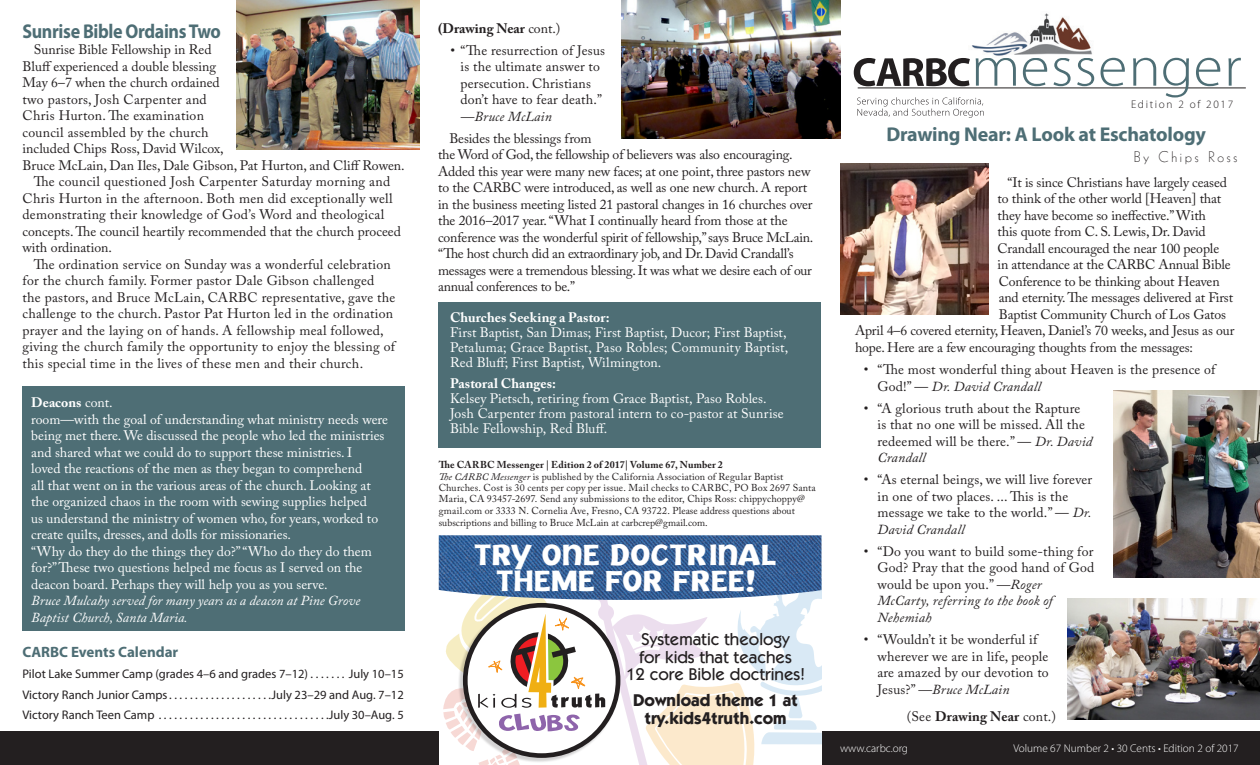
<style>
.page{position:relative;width:1260px;height:765px;background:#fff}
.page>*{position:absolute;margin:0;border:0;box-sizing:border-box;transform-origin:0 0}
.t1{font:900 31px/26.6px "Jacoby ICG";letter-spacing:-.01em;color:#fff;text-align:center;scale:1.12 1}
.Title_of_Article{font:700 20px "Myriad Pro";letter-spacing:-.015em;color:#4e6e75}
.notes{font:700 20px "Myriad Pro";letter-spacing:-.02em;color:#4e6e75;scale:.9 1}
.t2{font:500 17.12px/17.8px "Itc Kabel";color:#231f20;text-align:center}
.t3{font:700 17.12px/17.8px "Itc Kabel";color:#231f20;text-align:center}
.Title_Small{font:700 15px "Myriad Pro";color:#4e6e75}
.by_Author{font:300 15px "Kabel LT Std";letter-spacing:.185em;color:#231f20}
.notes-2{font:13.75px/16.5px "Adobe Caslon Pro";color:#231f20}
.Body-White{font:13.75px/16.5px "Adobe Caslon Pro";color:#fff}
.notes-3{font:13.75px/16.5px "Adobe Caslon Pro";letter-spacing:.02em;color:#231f20}
.t4{font:italic 13.75px/16.5px "Adobe Caslon Pro";color:#fff}
.Body-White-2{font:700 13.75px "Adobe Caslon Pro";letter-spacing:.005em;color:#fff}
.List_Paragraph{font:700 13.75px "Adobe Caslon Pro";letter-spacing:.005em;color:#231f20}
.Date_Event{font:12.5px "Myriad Pro";color:#231f20}
.Volume{font:300 11.25px "Myriad Pro";color:#fff}
.Edition___Year{font:300 11.25px "Myriad Pro";letter-spacing:.15em;color:#231f20}
.Inditia_body{font:10px/11.6px "Adobe Caslon Pro";letter-spacing:.01em;color:#231f20}
.Inditia_body-2{font:700 10px "Adobe Caslon Pro";letter-spacing:.015em;color:#231f20}
.s1{font-weight:400}
.s2{font-style:italic}
</style>
<div class="page">
<div style="left:0;top:731px;width:1260px;height:34px;background:#231f20"></div>
<hr style="left:858px;top:88px;width:388px;height:1px;background:#231f20">
<svg style="left:854px;top:58px;width:387px;height:60px"></svg>
<img style="left:971px;top:13px;width:121px;height:43px">
<img style="left:236px;top:0;width:184px;height:149px">
<img style="left:840px;top:164px;width:149px;height:151px">
<img style="left:621px;top:0;width:219px;height:138px">
<img style="left:1067px;top:598px;width:193px;height:122px">
<div style="left:439px;top:302px;width:382px;height:146px;background:#4e6e75"></div>
<div style="left:22px;top:386px;width:383px;height:245px;background:#4e6e75"></div>
<img style="left:1114px;top:391px;width:146px;height:187px">
<img style="left:439px;top:535px;width:383px;height:28px">
<svg style="left:439px;top:563px;width:383px;height:202px"></svg>
<p class="notes" style="left:22px;top:20px;width:222px">Sunrise Bible Ordains Two</p>
<p class="notes-2" style="left:22px;top:41px;width:384px;text-indent:11px">Sunrise Bible Fellowship in Red<br>Bluff experienced a double blessing<br>May 6–7 when the church ordained<br>two pastors, Josh Carpenter and<br>Chris Hurton. The examination<br>council assembled by the church<br>included Chips Ross, David Wilcox,<br>Bruce McLain, Dan Iles, Dale Gibson, Pat Hurton, and Cliff Rowen.</p>
<p class="notes-3" style="left:22px;top:173px;width:380px;text-indent:11px">The council questioned Josh Carpenter Saturday morning and Chris Hurton in the afternoon. Both men did exceptionally well demonstrating their knowledge of God’s Word and theological concepts. The council heartily recommended that the church proceed with ordination.</p>
<p class="notes-3" style="left:22px;top:256px;width:374px;text-indent:11px">The ordination service on Sunday was a wonderful celebration for the church family. Former pastor Dale Gibson challenged the pastors, and Bruce McLain, CARBC representative, gave the challenge to the church. Pastor Pat Hurton led in the ordination prayer and the laying on of hands. A fellowship meal followed, giving the church family the opportunity to enjoy the blessing of this special time in the lives of these men and their church.</p>
<p class="Body-White-2" style="left:31px;top:394px;width:83px">Deacons <span class="s1">cont.</span></p>
<p class="Body-White" style="left:31px;top:411px;width:358px">room—with the goal of understanding what ministry needs were being met there. We discussed the people who led the ministries and shared what we could do to support these ministries. I<br>loved the reactions of the men as they began to comprehend<br>all that went on in the various areas of the church. Looking at the organized chaos in the room with sewing supplies helped<br>us understand the ministry of women who, for years, worked to create quilts, dresses, and dolls for missionaries.</p>
<p class="Body-White" style="left:31px;top:543px;width:342px">“Why do they do the things they do?” “Who do they do them for?” These two questions helped me focus as I served on the deacon board. Perhaps they will help you as you serve.</p>
<p class="t4" style="left:31px;top:592px;width:330px">Bruce Mulcahy served for many years as a deacon at Pine Grove<br>Baptist Church, Santa Maria.</p>
<p class="Title_Small" style="left:22px;top:644px;width:157px">CARBC Events Calendar</p>
<p class="Date_Event" style="left:22px;top:667px;width:383px">Pilot Lake Summer Camp (grades 4–6 and grades 7–12) . . . . . . . July 10–15</p>
<p class="Date_Event" style="left:22px;top:688px;width:383px">Victory Ranch Junior Camps . . . . . . . . . . . . . . . . . . . July 23–29 and Aug. 7–12</p>
<p class="Date_Event" style="left:22px;top:708px;width:383px">Victory Ranch Teen Camp . . . . . . . . . . . . . . . . . . . . . . . . . . . . . . . . July 30–Aug. 5</p>
<p class="List_Paragraph" style="left:438px;top:20px;width:124px">(Drawing Near <span class="s1">cont.)</span></p>
<p class="notes-2" style="left:461px;top:42px;width:146px;text-indent:-10px">• “The resurrection of Jesus is the ultimate answer to persecution. Christians don’t have to fear death.” <span class="s2">—Bruce McLain</span></p>
<p class="notes-2" style="left:438px;top:130px;width:377px;text-indent:11px">Besides the blessings from<br>the Word of God, the fellowship of believers was also encouraging.<br>Added this year were many new faces; at one point, three pastors new to the CARBC were introduced, as well as one new church. A report in the business meeting listed 21 pastoral changes in 16 churches over the 2016–2017 year. “What I continually heard from those at the conference was the wonderful spirit of fellowship,” says Bruce McLain. “The host church did an extraordinary job, and Dr. David Crandall’s messages were a tremendous blessing. It was what we desire each of our annual conferences to be.”</p>
<p class="Body-White-2" style="left:450px;top:309px;width:161px">Churches Seeking a Pastor:</p>
<p class="Body-White" style="left:450px;top:325px;width:340px;line-height:15px">First Baptist, San Dimas; First Baptist, Ducor; First Baptist,<br>Petaluma; Grace Baptist, Paso Robles; Community Baptist,<br>Red Bluff; First Baptist, Wilmington.</p>
<p class="Body-White-2" style="left:450px;top:375px;width:108px">Pastoral Changes:</p>
<p class="Body-White" style="left:450px;top:390px;width:318px">Kelsey Pietsch, retiring from Grace Baptist, Paso Robles.</p>
<p class="Body-White" style="left:450px;top:406px;width:335px;line-height:15px">Josh Carpenter from pastoral intern to co-pastor at Sunrise<br>Bible Fellowship, Red Bluff.</p>
<p class="Inditia_body-2" style="left:439px;top:459px;width:286px">The CARBC Messenger | Edition 2 of 2017| Volume 67, Number 2</p>
<p class="Inditia_body" style="left:439px;top:470px;width:379px"><span class="s2">The CARBC Messenger</span> is published by the California Association of Regular Baptist Churches. Cost is 30 cents per copy per issue. Mail checks to CARBC, PO Box 2697 Santa Maria, CA 93457-2697. Send any submissions to the editor, Chips Ross: chippychoppy@ gmail.com or 3333 N. Cornelia Ave, Fresno, CA 93722. Please address questions about subscriptions and billing to Bruce McLain at carbcrep@gmail.com.</p>
<p class="t1" style="left:475px;top:540px;width:272px">TRY ONE DOCTRINAL<br>THEME FOR FREE!</p>
<p class="t2" style="left:626px;top:630px;width:181px">Systematic theology<br>for kids that teaches<br>12 core Bible doctrines!</p>
<p class="t3" style="left:633px;top:691px;width:166px">Download theme 1 at try.kids4truth.com</p>
<p class="Edition___Year" style="left:1131px;top:98px;width:104px">Edition 2 of 2017</p>
<p class="Title_of_Article" style="left:886px;top:123px;width:321px">Drawing Near: A Look at Eschatology</p>
<p class="by_Author" style="left:1134px;top:149px;width:105px">By Chips Ross</p>
<p class="notes-2" style="left:1008px;top:174px;width:221px">“It is since Christians have largely ceased</p>
<p class="notes-2" style="left:998px;top:190px;width:225px">to think of the other world [Heaven] that</p>
<p class="notes-2" style="left:998px;top:207px;width:210px">they have become so ineffective.” With</p>
<p class="notes-2" style="left:998px;top:223px;width:210px">this quote from C. S. Lewis, Dr. David</p>
<p class="notes-2" style="left:998px;top:240px;width:223px">Crandall encouraged the near 100 people</p>
<p class="notes-2" style="left:998px;top:256px;width:235px">in attendance at the CARBC Annual Bible</p>
<p class="notes-2" style="left:999px;top:273px;width:222px">Conference to be thinking about Heaven</p>
<p class="notes-2" style="left:999px;top:289px;width:236px">and eternity. The messages delivered at First</p>
<p class="notes-2" style="left:999px;top:306px;width:229px">Baptist Community Church of Los Gatos</p>
<p class="notes-2" style="left:855px;top:322px;width:381px">April 4–6 covered eternity, Heaven, Daniel’s 70 weeks, and Jesus as our</p>
<p class="notes-2" style="left:855px;top:339px;width:339px">hope. Here are a few encouraging thoughts from the messages:</p>
<p class="notes-2" style="left:878px;top:361px;width:340px;text-indent:-14px">• “The most wonderful thing about Heaven is the presence of<br>God!” — <span class="s2">Dr. David Crandall</span></p>
<p class="notes-2" style="left:878px;top:400px;width:216px;text-indent:-14px">• “A glorious truth about the Rapture is that no one will be missed. All the redeemed will be there.” — <span class="s2">Dr. David<br>Crandall</span></p>
<p class="notes-2" style="left:878px;top:471px;width:216px;text-indent:-14px">• “As eternal beings, we will live forever in one of two places. ... This is the message we take to the world.” — <span class="s2">Dr.<br>David Crandall</span></p>
<p class="notes-2" style="left:878px;top:543px;width:218px;text-indent:-14px">• “Do you want to build some-thing for<br>God? Pray that the good hand of God would be upon you.” <span class="s2">—Roger<br>McCarty, referring to the book of<br>Nehemiah</span></p>
<p class="notes-2" style="left:878px;top:631px;width:173px;text-indent:-14px">• “Wouldn’t it be wonderful if wherever we are in life, people are amazed by our devotion to<br>Jesus?” <span class="s2">—Bruce McLain</span></p>
<p class="List_Paragraph" style="left:907px;top:708px;width:151px"><span class="s1">(See</span> Drawing Near <span class="s1">cont.)</span></p>
<p class="Volume" style="left:840px;top:742px;width:70px">www.carbc.org</p>
<p class="Volume" style="left:1013px;top:742px;width:227px">Volume 67 Number 2 • 30 Cents • Edition 2 of 2017</p>
</div>
